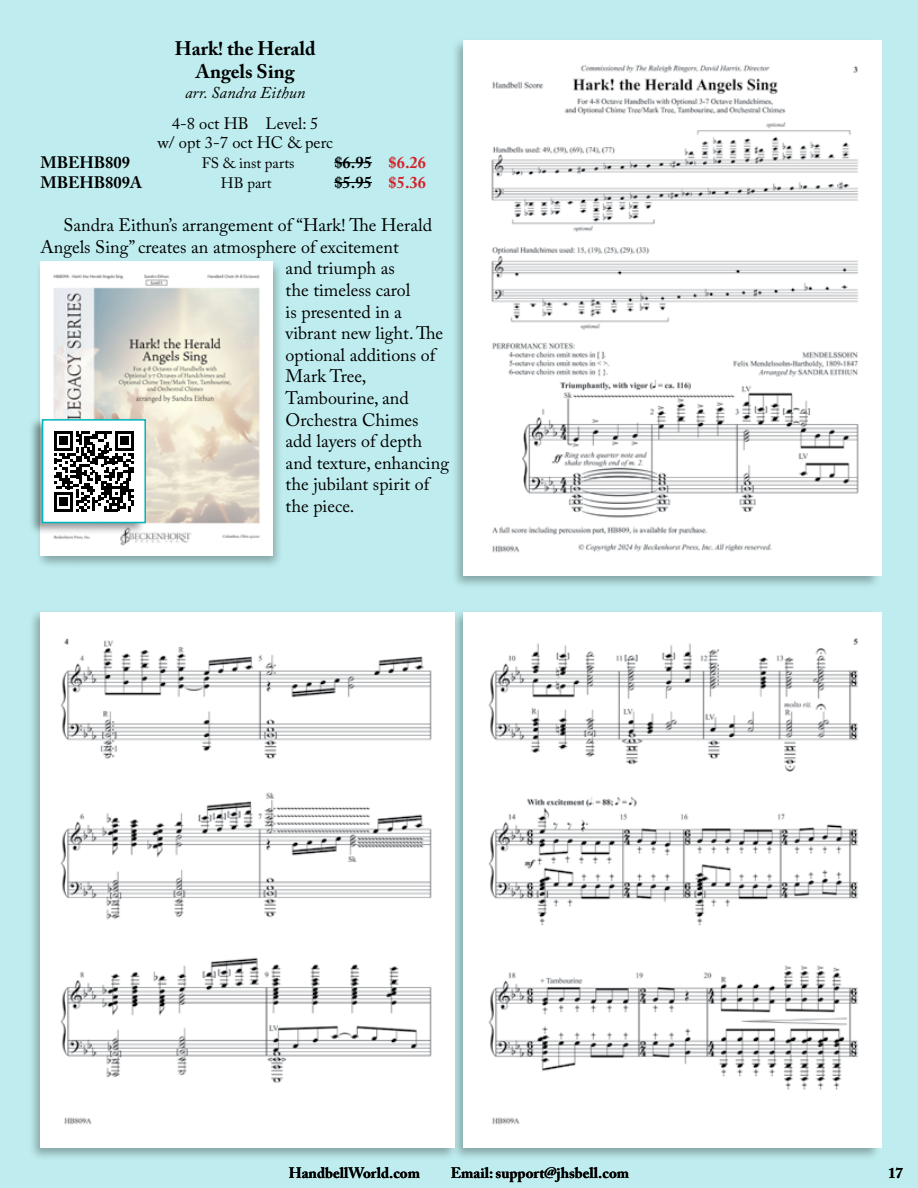
<style>
.page{position:relative;width:918px;height:1188px;background:#bfedef}
.page>*{position:absolute;margin:0;border:0;box-sizing:border-box;transform-origin:0 0}
.t1{font:700 19.5px/23.4px "Adobe Caslon Pro";color:#000;text-align:center}
.t2{font:18px "Adobe Caslon Pro";color:#000}
.t3{font:700 16.5px "Adobe Caslon Pro";color:#000}
.t4{font:16.5px/19.8px "Adobe Caslon Pro";color:#000;text-align:center}
.t5{font:italic 16.5px "Adobe Caslon Pro";color:#000}
.t6{font:700 15px "Adobe Caslon Pro";color:#000}
.t7{font:15px "Adobe Caslon Pro";color:#000}
.s1{color:#d2232a}
</style>
<div class="page">
<div style="left:451px;top:38px;width:430px;height:551px;background:#000;opacity:.3"></div>
<div style="left:35px;top:260px;width:249px;height:309px;background:#000;opacity:.3"></div>
<img style="left:40px;top:262px;width:232px;height:293px">
<div style="left:28px;top:609px;width:430px;height:552px;background:#000;opacity:.3"></div>
<img style="left:40px;top:612px;width:411px;height:535px">
<div style="left:451px;top:609px;width:430px;height:552px;background:#000;opacity:.3"></div>
<hr style="left:334px;top:162px;width:38px;height:1px;background:#000">
<hr style="left:334px;top:182px;width:38px;height:1px;background:#000">
<img style="left:468px;top:40px;width:414px;height:536px">
<img style="left:468px;top:612px;width:414px;height:535px">
<div style="left:28px;top:417px;width:118px;height:118px;background:#000;opacity:.4"></div>
<div style="left:43px;top:420px;width:102px;height:103px;background:#fff"></div>
<svg style="left:54px;top:431px;width:80px;height:80px"></svg>
<div style="left:42px;top:419px;width:104px;height:104px;border:2px solid #00b7be"></div>
<p class="t1" style="left:175px;top:36px;width:142px">Hark! the Herald<br>Angels Sing</p>
<p class="t5" style="left:185px;top:83px;width:122px">arr. Sandra Eithun</p>
<p class="t4" style="left:158px;top:113px;width:177px">4-8 oct HB Level: 5<br>w/ opt 3-7 oct HC &amp; perc</p>
<p class="t3" style="left:40px;top:153px;width:91px">MBEHB809</p>
<p class="t7" style="left:202px;top:154px;width:94px">FS &amp; inst parts</p>
<p class="t3" style="left:334px;top:153px;width:93px">$6.95 <span class="s1">$6.26</span></p>
<p class="t3" style="left:40px;top:173px;width:103px">MBEHB809A</p>
<p class="t7" style="left:221px;top:174px;width:52px">HB part</p>
<p class="t3" style="left:334px;top:173px;width:93px">$5.95 <span class="s1">$5.36</span></p>
<p class="t2" style="left:63px;top:214px;width:370px">Sandra Eithun’s arrangement of “Hark! The Herald</p>
<p class="t2" style="left:40px;top:236px;width:360px">Angels Sing” creates an atmosphere of excitement</p>
<p class="t2" style="left:286px;top:258px;width:111px">and triumph as</p>
<p class="t2" style="left:286px;top:279px;width:126px">the timeless carol</p>
<p class="t2" style="left:286px;top:301px;width:118px">is presented in a</p>
<p class="t2" style="left:286px;top:322px;width:159px">vibrant new light. The</p>
<p class="t2" style="left:286px;top:344px;width:151px">optional additions of</p>
<p class="t2" style="left:286px;top:366px;width:82px">Mark Tree,</p>
<p class="t2" style="left:286px;top:387px;width:125px">Tambourine, and</p>
<p class="t2" style="left:286px;top:409px;width:134px">Orchestra Chimes</p>
<p class="t2" style="left:286px;top:430px;width:138px">add layers of depth</p>
<p class="t2" style="left:286px;top:452px;width:165px">and texture, enhancing</p>
<p class="t2" style="left:286px;top:474px;width:145px">the jubilant spirit of</p>
<p class="t2" style="left:286px;top:495px;width:70px">the piece.</p>
<p class="t6" style="left:289px;top:1164px;width:133px">HandbellWorld.com</p>
<p class="t6" style="left:451px;top:1164px;width:180px">Email: support@jhsbell.com</p>
<p class="t6" style="left:888px;top:1164px;width:16px">17</p>
</div>
